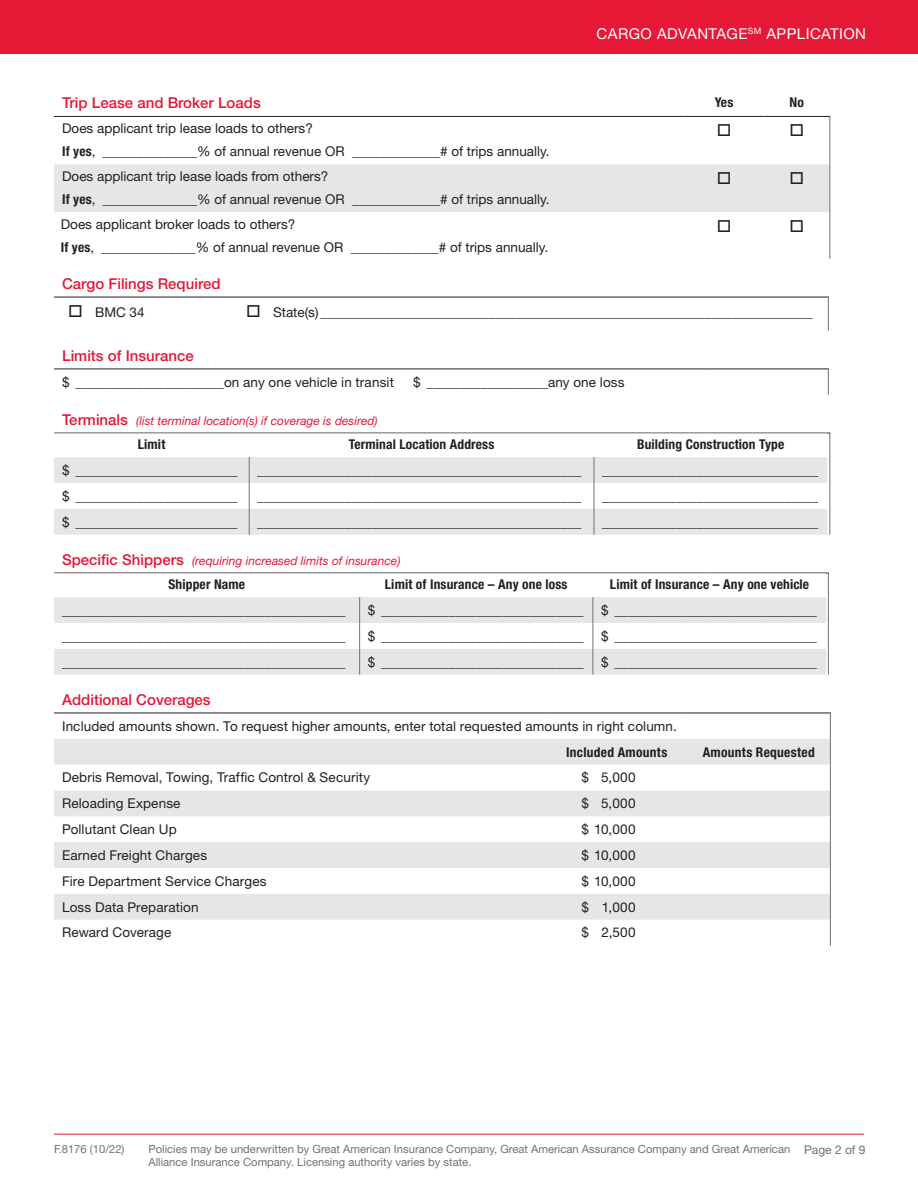
<style>
.page{position:relative;width:918px;height:1188px;background:#fff}
.page>*{position:absolute;margin:0;border:0;box-sizing:border-box;transform-origin:0 0}
.Table_Body_Content{font:500 15px "Helvetica Neue LT Std";color:#e51836}
.t1{font:15px "Helvetica Neue LT Std";letter-spacing:.03em;color:#fff}
.Table_Indent{font:500 15px "Helvetica Neue LT Std";color:#e51836}
.Features_Body{font:13.5px "Helvetica Neue LT Std";letter-spacing:.01em;color:#231f20}
.Table_Body_Content_C{font:13.5px "Helvetica Neue LT Std";color:#231f20}
.Table_Indent-2{font:13.5px "Helvetica Neue LT Std";color:#231f20}
.Table_Body_Content-2{font:13.5px "Helvetica Neue LT Std";color:#231f20}
.Table_Body_Content_C-2{font:700 condensed 13.5px "Helvetica Neue LT Std";letter-spacing:.01em;color:#231f20}
.Features_Body-2{font:700 condensed 13.5px "Helvetica Neue LT Std";letter-spacing:.02em;color:#231f20}
.Table_Body_Content-3{font:700 condensed 13.5px "Helvetica Neue LT Std";letter-spacing:.01em;color:#231f20}
.Table_Indent-3{font:700 condensed 13.5px "Helvetica Neue LT Std";color:#231f20}
.Table_Body_Content-4{font:italic 12px "Helvetica Neue LT Std";color:#e51836}
.t2{font:12px "Helvetica Neue LT Std";color:#717074}
.t3{font:11.25px/13.5px "Helvetica Neue LT Std";color:#717074}
.s1{font-weight:700;font-stretch:condensed}
.s2{font-weight:500;font-style:normal;font-size:15px}
</style>
<div class="page">
<div style="left:0;top:0;width:918px;height:54px;background:#e51836"></div>
<hr style="left:54px;top:1134px;width:810px;height:1px;background:#e51836">
<hr style="left:54px;top:116px;width:631px;height:1px;background:#231f20">
<hr style="left:685px;top:116px;width:79px;height:1px;background:#231f20">
<hr style="left:764px;top:116px;width:66px;height:1px;background:#231f20">
<hr style="left:830px;top:117px;width:1px;height:47px;background:#717074">
<hr style="left:830px;top:164px;width:1px;height:48px;background:#717074">
<hr style="left:830px;top:212px;width:1px;height:47px;background:#717074">
<hr style="left:828px;top:297px;width:1px;height:34px;background:#717074">
<hr style="left:54px;top:297px;width:654px;height:1px;background:#231f20">
<hr style="left:708px;top:297px;width:121px;height:1px;background:#231f20">
<svg style="left:828px;top:370px;width:1px;height:25px"></svg>
<hr style="left:54px;top:369px;width:654px;height:1px;background:#231f20">
<hr style="left:708px;top:369px;width:121px;height:1px;background:#231f20">
<hr style="left:830px;top:433px;width:1px;height:102px;background:#717074">
<hr style="left:708px;top:433px;width:122px;height:1px;background:#231f20">
<svg style="left:54px;top:433px;width:773px;height:1px"></svg>
<svg style="left:54px;top:457px;width:773px;height:78px;fill:#e6e6e8"></svg>
<svg style="left:249px;top:457px;width:1px;height:78px"></svg>
<svg style="left:594px;top:457px;width:1px;height:78px"></svg>
<hr style="left:828px;top:573px;width:1px;height:102px;background:#717074">
<hr style="left:708px;top:573px;width:121px;height:1px;background:#231f20">
<svg style="left:54px;top:573px;width:772px;height:1px"></svg>
<svg style="left:54px;top:597px;width:772px;height:78px;fill:#e6e6e8"></svg>
<svg style="left:359px;top:597px;width:1px;height:78px"></svg>
<svg style="left:593px;top:597px;width:1px;height:78px"></svg>
<svg style="left:54px;top:739px;width:776px;height:181px;fill:#e6e6e8"></svg>
<svg style="left:830px;top:714px;width:1px;height:232px"></svg>
<hr style="left:54px;top:713px;width:492px;height:1px;background:#231f20">
<hr style="left:546px;top:713px;width:141px;height:1px;background:#231f20">
<hr style="left:687px;top:713px;width:144px;height:1px;background:#231f20">
<div style="left:54px;top:164px;width:776px;height:48px;background:#e6e6e8"></div>
<p class="t1" style="left:597px;top:25px;width:271px">CARGO ADVANTAGE<sup>SM</sup> APPLICATION</p>
<p class="Table_Indent" style="left:62px;top:94px;width:200px">Trip Lease and Broker Loads</p>
<p class="Table_Indent-3" style="left:715px;top:94px;width:20px">Yes</p>
<p class="Table_Indent-3" style="left:790px;top:94px;width:16px">No</p>
<p class="Table_Indent-2" style="left:62px;top:120px;width:252px">Does applicant trip lease loads to others?</p>
<p class="Table_Indent-2" style="left:62px;top:143px;width:489px"><span class="s1">If yes</span>, ______________% of annual revenue OR _____________# of trips annually.</p>
<p class="Table_Indent-2" style="left:62px;top:168px;width:268px">Does applicant trip lease loads from others?</p>
<p class="Table_Indent-2" style="left:62px;top:191px;width:489px"><span class="s1">If yes</span>, ______________% of annual revenue OR _____________# of trips annually.</p>
<p class="Table_Indent-2" style="left:61px;top:216px;width:236px">Does applicant broker loads to others?</p>
<p class="Table_Indent-2" style="left:61px;top:239px;width:489px"><span class="s1">If yes</span>, ______________% of annual revenue OR _____________# of trips annually.</p>
<p class="Table_Body_Content" style="left:62px;top:275px;width:160px">Cargo Filings Required</p>
<p class="Features_Body" style="left:68px;top:304px;width:78px">□ BMC 34</p>
<p class="Features_Body" style="left:246px;top:304px;width:568px">□ State(s) _________________________________________________________________________</p>
<p class="Table_Body_Content" style="left:62px;top:347px;width:133px">Limits of Insurance</p>
<p class="Features_Body" style="left:62px;top:374px;width:333px">$ ______________________on any one vehicle in transit</p>
<p class="Features_Body" style="left:413px;top:374px;width:213px">$ __________________any one loss</p>
<p class="Table_Body_Content-4" style="left:62px;top:413px;width:317px"><span class="s2">Terminals</span> (list terminal location(s) if coverage is desired)</p>
<p class="Table_Body_Content-3" style="left:138px;top:436px;width:29px">Limit</p>
<p class="Table_Body_Content_C-2" style="left:349px;top:436px;width:147px">Terminal Location Address</p>
<p class="Table_Body_Content_C-2" style="left:637px;top:436px;width:149px">Building Construction Type</p>
<p class="Table_Body_Content-2" style="left:62px;top:462px;width:177px">$ ________________________</p>
<p class="Table_Body_Content_C" style="left:257px;top:462px;width:325px">________________________________________________</p>
<p class="Table_Body_Content_C" style="left:602px;top:462px;width:217px">________________________________</p>
<p class="Table_Body_Content-2" style="left:62px;top:488px;width:177px">$ ________________________</p>
<p class="Table_Body_Content_C" style="left:257px;top:488px;width:326px">________________________________________________</p>
<p class="Table_Body_Content_C" style="left:602px;top:488px;width:217px">________________________________</p>
<p class="Table_Body_Content-2" style="left:62px;top:514px;width:177px">$ ________________________</p>
<p class="Table_Body_Content_C" style="left:257px;top:514px;width:326px">________________________________________________</p>
<p class="Table_Body_Content_C" style="left:602px;top:514px;width:217px">________________________________</p>
<p class="Table_Body_Content-4" style="left:62px;top:553px;width:340px"><span class="s2">Specific Shippers</span> (requiring increased limits of insurance)</p>
<p class="Table_Body_Content-3" style="left:168px;top:576px;width:78px">Shipper Name</p>
<p class="Table_Body_Content_C-2" style="left:385px;top:576px;width:184px">Limit of Insurance – Any one loss</p>
<p class="Table_Body_Content_C-2" style="left:610px;top:576px;width:201px">Limit of Insurance – Any one vehicle</p>
<p class="Table_Body_Content-2" style="left:62px;top:602px;width:285px">__________________________________________</p>
<p class="Table_Body_Content_C" style="left:368px;top:602px;width:218px">$ ______________________________</p>
<p class="Table_Body_Content_C" style="left:601px;top:602px;width:217px">$ ______________________________</p>
<p class="Table_Body_Content-2" style="left:62px;top:628px;width:285px">__________________________________________</p>
<p class="Table_Body_Content_C" style="left:368px;top:628px;width:217px">$ ______________________________</p>
<p class="Table_Body_Content_C" style="left:601px;top:628px;width:217px">$ ______________________________</p>
<p class="Table_Body_Content-2" style="left:62px;top:654px;width:285px">__________________________________________</p>
<p class="Table_Body_Content_C" style="left:368px;top:654px;width:217px">$ ______________________________</p>
<p class="Table_Body_Content_C" style="left:601px;top:654px;width:217px">$ ______________________________</p>
<p class="Table_Body_Content" style="left:62px;top:691px;width:150px">Additional Coverages</p>
<p class="Features_Body" style="left:62px;top:718px;width:616px">Included amounts shown. To request higher amounts, enter total requested amounts in right column.</p>
<p class="Features_Body-2" style="left:566px;top:744px;width:103px">Included Amounts</p>
<p class="Features_Body-2" style="left:703px;top:744px;width:114px">Amounts Requested</p>
<p class="Features_Body" style="left:62px;top:770px;width:310px">Debris Removal, Towing, Traffic Control &amp; Security</p>
<p class="Features_Body" style="left:582px;top:770px;width:56px">$ 5,000</p>
<p class="Features_Body" style="left:62px;top:795px;width:120px">Reloading Expense</p>
<p class="Features_Body" style="left:582px;top:795px;width:56px">$ 5,000</p>
<p class="Features_Body" style="left:62px;top:821px;width:116px">Pollutant Clean Up</p>
<p class="Features_Body" style="left:582px;top:821px;width:56px">$ 10,000</p>
<p class="Features_Body" style="left:62px;top:847px;width:147px">Earned Freight Charges</p>
<p class="Features_Body" style="left:582px;top:847px;width:56px">$ 10,000</p>
<p class="Features_Body" style="left:62px;top:873px;width:206px">Fire Department Service Charges</p>
<p class="Features_Body" style="left:582px;top:873px;width:56px">$ 10,000</p>
<p class="Features_Body" style="left:62px;top:899px;width:138px">Loss Data Preparation</p>
<p class="Features_Body" style="left:582px;top:899px;width:56px">$ 1,000</p>
<p class="Features_Body" style="left:62px;top:925px;width:111px">Reward Coverage</p>
<p class="Features_Body" style="left:582px;top:925px;width:55px">$ 2,500</p>
<p class="t3" style="left:54px;top:1142px;width:72px">F.8176 (10/22)</p>
<p class="t3" style="left:148px;top:1142px;width:643px">Policies may be underwritten by Great American Insurance Company, Great American Assurance Company and Great American<br>Alliance Insurance Company. Licensing authority varies by state.</p>
<p class="t2" style="left:804px;top:1142px;width:63px">Page 2 of 9</p>
</div>
